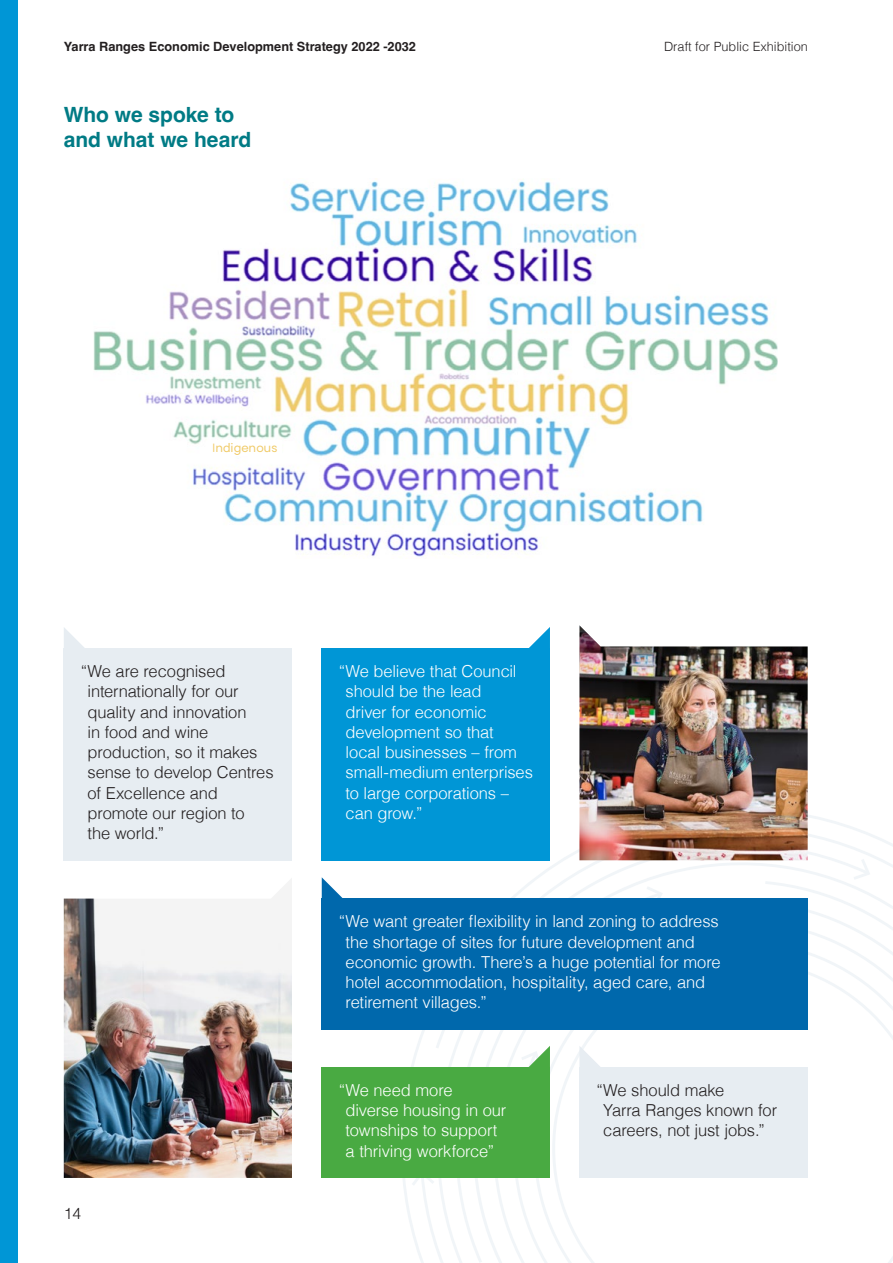
<style>
.page{position:relative;width:893px;height:1263px;background:#fff}
.page>*{position:absolute;margin:0;border:0;box-sizing:border-box;transform-origin:0 0}
.t1{font:700 21px/24.8px "Helvetica";color:#007b85}
.t2{font:300 16.5px/20.2px "Helvetica";letter-spacing:-.01em;color:#fff}
.t3{font:300 16.5px/20.2px "Helvetica";letter-spacing:-.01em;color:#231f20}
.t4{font:300 15.75px "Helvetica";color:#231f20}
.t5{font:700 12.75px "Helvetica";color:#231f20}
.t6{font:300 12.75px "Helvetica";color:#231f20}
.t7{font:500 12px "Brasley Demo";letter-spacing:.02em;color:#f0ca66}
.s1{font-family:"Brandon Grotesque";font-weight:400}
</style>
<div class="page">
<svg style="left:390px;top:815px;width:503px;height:448px"></svg>
<svg style="left:506px;top:914px;width:387px;height:349px"></svg>
<svg style="left:527px;top:920px;width:366px;height:343px"></svg>
<svg style="left:529px;top:954px;width:364px;height:309px"></svg>
<div style="left:322px;top:898px;width:486px;height:132px;background:#0068ac"></div>
<div style="left:322px;top:648px;width:228px;height:212px;background:#0096d6"></div>
<div style="left:64px;top:648px;width:228px;height:212px;background:#e7edf2"></div>
<div style="left:579px;top:1067px;width:229px;height:111px;background:#e7edf2"></div>
<div style="left:322px;top:1067px;width:228px;height:111px;background:#49aa42"></div>
<svg style="left:64px;top:628px;width:20px;height:20px"></svg>
<svg style="left:322px;top:877px;width:21px;height:21px"></svg>
<svg style="left:521px;top:1046px;width:29px;height:21px"></svg>
<svg style="left:579px;top:1046px;width:22px;height:21px"></svg>
<img style="left:579px;top:625px;width:229px;height:235px">
<svg style="left:529px;top:627px;width:21px;height:21px"></svg>
<img style="left:64px;top:879px;width:228px;height:299px">
<img style="left:94px;top:181px;width:684px;height:376px">
<div style="left:208px;top:441px;width:74px;height:15px;background:#fff"></div>
<div style="left:0;top:0;width:17px;height:1263px;background:#0096d6"></div>
<p class="t5" style="left:64px;top:39px;width:354px">Yarra Ranges Economic Development Strategy 2022 -2032</p>
<p class="t6" style="left:664px;top:35px;width:145px">Draft for Public Exhibition</p>
<p class="t1" style="left:64px;top:105px;width:189px">Who we spoke to and what we heard</p>
<p class="t7" style="left:212px;top:442px;width:67px"><span class="s1">I</span>ndigenous</p>
<p class="t3" style="left:88px;top:660px;width:187px;text-indent:-7px">“We are recognised internationally for our quality and innovation<br>in food and wine production, so it makes sense to develop Centres of Excellence and promote our region to<br>the world.”</p>
<p class="t4" style="left:64px;top:1200px;width:19px">14</p>
<p class="t2" style="left:346px;top:660px;width:189px;text-indent:-7px">“We believe that Council should be the lead<br>driver for economic development so that<br>local businesses – from small‑medium enterprises to large corporations – can grow.”</p>
<p class="t2" style="left:346px;top:910px;width:376px;text-indent:-7px">“We want greater flexibility in land zoning to address the shortage of sites for future development and economic growth. There’s a huge potential for more hotel accommodation, hospitality, aged care, and retirement villages.”</p>
<p class="t2" style="left:346px;top:1079px;width:162px;text-indent:-7px">“We need more diverse housing in our townships to support a thriving workforce”</p>
<p class="t3" style="left:603px;top:1079px;width:175px;text-indent:-7px">“We should make<br>Yarra Ranges known for careers, not just jobs.”</p>
</div>
